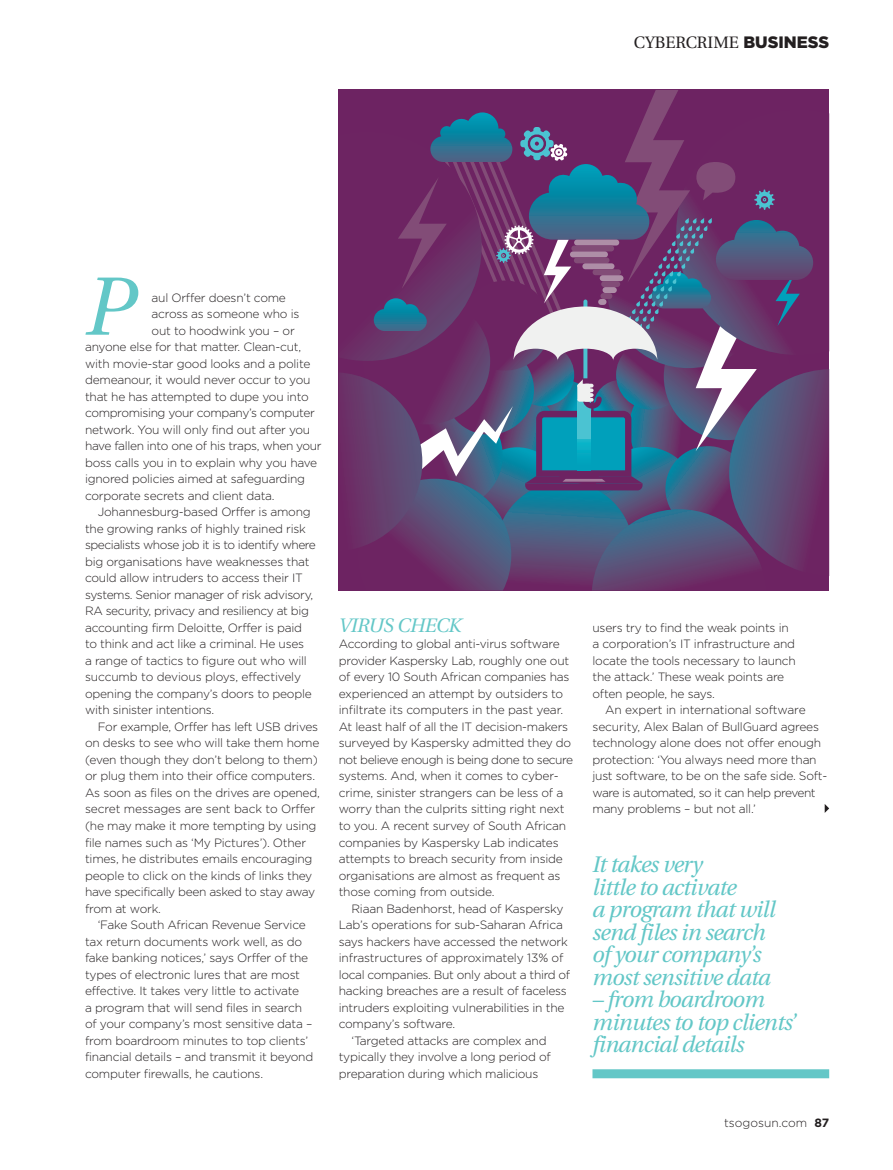
<style>
.page{position:relative;width:893px;height:1170px;background:#fff}
.page>*{position:absolute;margin:0;border:0;box-sizing:border-box;transform-origin:0 0}
.t1{font:italic 82.5px "Utopia";color:#63c7c7}
.EQ_FEATURE_PULLQUOTE{font:italic 22.5px/22.5px "Utopia";letter-spacing:-.03em;color:#63c7c7}
.EQ_BODY_COPY{font:italic 19.5px "Utopia";letter-spacing:-.02em;color:#63c7c7}
.t2{font:16.5px "Utopia";color:#231f20}
.EQ_BODY_COPY-2{font:300 12px/16.5px "Gotham";letter-spacing:-.02em;color:#231f20}
.t3{font:300 12px "Gotham";color:#231f20}
.s1{font-family:"Gotham";font-weight:900}
.s2{font-weight:700}
</style>
<div class="page">
<svg style="left:339px;top:90px;width:490px;height:500px;background:#644978"></svg>
<svg style="left:825px;top:804px;width:4px;height:8px"></svg>
<div style="left:592px;top:1069px;width:237px;height:9px;background:#63c7c7"></div>
<p class="t2" style="left:634px;top:34px;width:197px">CYBERCRIME <span class="s1">BUSINESS</span></p>
<p class="t1" style="left:85px;top:261px;width:52px">P</p>
<p class="EQ_BODY_COPY-2" style="left:152px;top:289px;width:136px">aul Orffer doesn’t come</p>
<p class="EQ_BODY_COPY-2" style="left:152px;top:305px;width:149px">across as someone who is</p>
<p class="EQ_BODY_COPY-2" style="left:152px;top:322px;width:145px">out to hoodwink you – or</p>
<p class="EQ_BODY_COPY-2" style="left:85px;top:338px;width:218px">anyone else for that matter. Clean-cut,</p>
<p class="EQ_BODY_COPY-2" style="left:85px;top:355px;width:227px">with movie-star good looks and a polite</p>
<p class="EQ_BODY_COPY-2" style="left:85px;top:371px;width:227px">demeanour, it would never occur to you</p>
<p class="EQ_BODY_COPY-2" style="left:85px;top:388px;width:225px">that he has attempted to dupe you into</p>
<p class="EQ_BODY_COPY-2" style="left:85px;top:404px;width:231px">compromising your company’s computer</p>
<p class="EQ_BODY_COPY-2" style="left:85px;top:421px;width:227px">network. You will only find out after you</p>
<p class="EQ_BODY_COPY-2" style="left:85px;top:437px;width:238px">have fallen into one of his traps, when your</p>
<p class="EQ_BODY_COPY-2" style="left:85px;top:454px;width:234px">boss calls you in to explain why you have</p>
<p class="EQ_BODY_COPY-2" style="left:85px;top:470px;width:222px">ignored policies aimed at safeguarding</p>
<p class="EQ_BODY_COPY-2" style="left:85px;top:487px;width:191px">corporate secrets and client data.</p>
<p class="EQ_BODY_COPY-2" style="left:85px;top:503px;width:232px;text-indent:13px">Johannesburg-based Orffer is among the growing ranks of highly trained risk specialists whose job it is to identify where big organisations have weaknesses that could allow intruders to access their IT systems. Senior manager of risk advisory, RA security, privacy and resiliency at big accounting firm Deloitte, Orffer is paid to think and act like a criminal. He uses<br>a range of tactics to figure out who will succumb to devious ploys, effectively opening the company’s doors to people with sinister intentions.</p>
<p class="EQ_BODY_COPY-2" style="left:85px;top:718px;width:236px;text-indent:13px">For example, Orffer has left USB drives on desks to see who will take them home (even though they don’t belong to them) or plug them into their office computers.<br>As soon as files on the drives are opened, secret messages are sent back to Orffer (he may make it more tempting by using file names such as ‘My Pictures’). Other times, he distributes emails encouraging people to click on the kinds of links they have specifically been asked to stay away from at work.</p>
<p class="EQ_BODY_COPY-2" style="left:85px;top:916px;width:230px;text-indent:13px">‘Fake South African Revenue Service tax return documents work well, as do fake banking notices,’ says Orffer of the types of electronic lures that are most effective. It takes very little to activate<br>a program that will send files in search of your company’s most sensitive data – from boardroom minutes to top clients’ financial details – and transmit it beyond computer firewalls, he cautions.</p>
<p class="EQ_BODY_COPY" style="left:339px;top:614px;width:124px">VIRUS CHECK</p>
<p class="EQ_BODY_COPY-2" style="left:339px;top:635px;width:236px">According to global anti-virus software provider Kaspersky Lab, roughly one out of every 10 South African companies has experienced an attempt by outsiders to infiltrate its computers in the past year.<br>At least half of all the IT decision-makers surveyed by Kaspersky admitted they do not believe enough is being done to secure systems. And, when it comes to cyber&shy;crime, sinister strangers can be less of a worry than the culprits sitting right next to you. A recent survey of South African companies by Kaspersky Lab indicates attempts to breach security from inside organisations are almost as frequent as those coming from outside.</p>
<p class="EQ_BODY_COPY-2" style="left:339px;top:899px;width:233px;text-indent:13px">Riaan Badenhorst, head of Kaspersky Lab’s operations for sub-Saharan Africa says hackers have accessed the network infrastructures of approximately 13% of local companies. But only about a third of hacking breaches are a result of faceless intruders exploiting vulnerabilities in the company’s software.</p>
<p class="EQ_BODY_COPY-2" style="left:339px;top:1031px;width:214px;text-indent:13px">‘Targeted attacks are complex and typically they involve a long period of preparation during which malicious</p>
<p class="EQ_BODY_COPY-2" style="left:592px;top:619px;width:205px">users try to find the weak points in a corporation’s IT infrastructure and locate the tools necessary to launch the attack.’ These weak points are often people, he says.</p>
<p class="EQ_BODY_COPY-2" style="left:592px;top:701px;width:236px;text-indent:13px">An expert in international software security, Alex Balan of BullGuard agrees technology alone does not offer enough protection: ‘You always need more than just software, to be on the safe side. Soft&shy;ware is automated, so it can help prevent many problems – but not all.’</p>
<p class="EQ_FEATURE_PULLQUOTE" style="left:592px;top:853px;width:185px">It takes very<br>little to activate<br>a program that will send files in search of your company’s most sensitive data</p>
<p class="EQ_FEATURE_PULLQUOTE" style="left:592px;top:988px;width:205px">– from boardroom minutes to top clients’ financial details</p>
<p class="t3" style="left:724px;top:1116px;width:107px">tsogosun.com <span class="s2">87</span></p>
</div>
